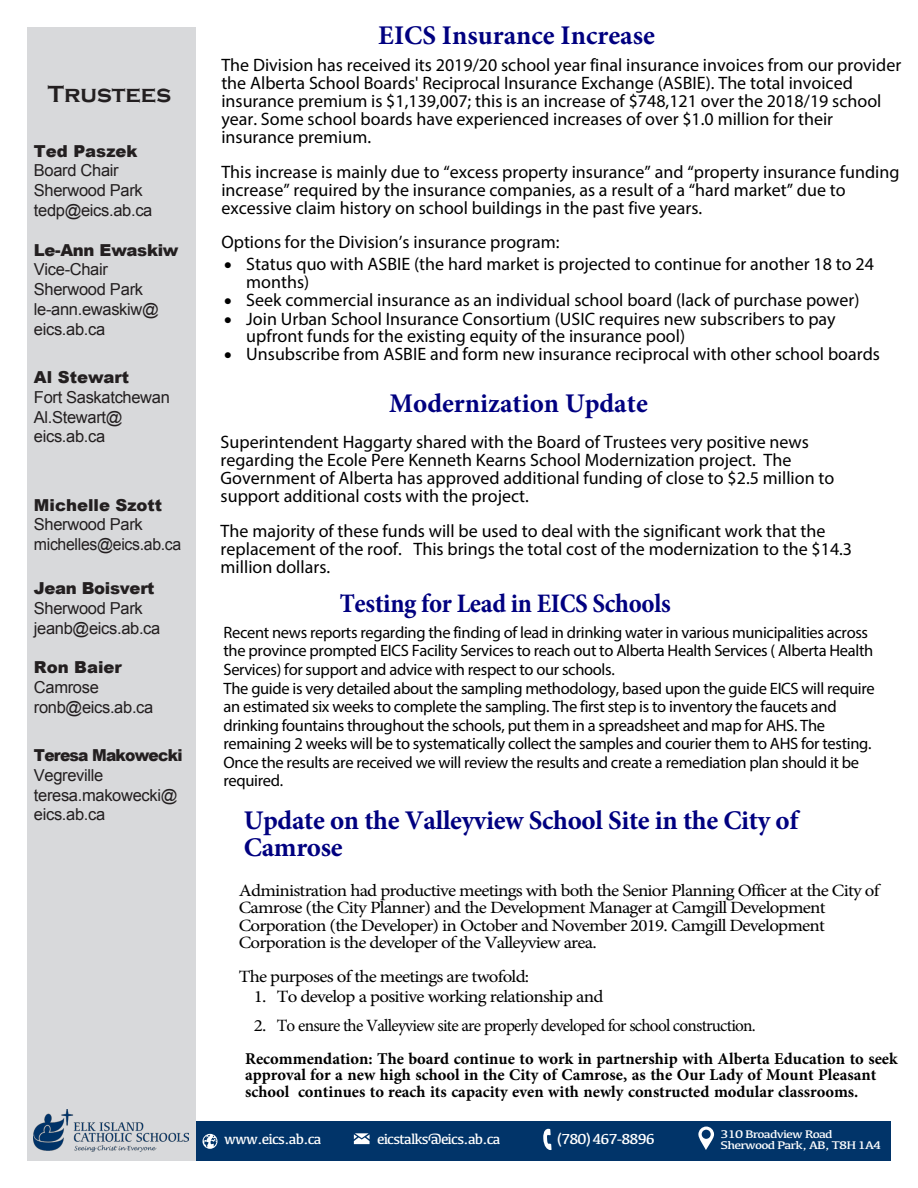
<style>
.page{position:relative;width:918px;height:1188px;background:#fff}
.page>*{position:absolute;margin:0;border:0;box-sizing:border-box;transform-origin:0 0}
.t1{font:700 27px/27px "Minion Pro";letter-spacing:-.01em;color:#000080}
.t2{font:700 condensed 27px "Minion Pro";letter-spacing:-.01em;color:#000080}
.t3{font:700 24px "Copperplate Gothic";color:#231f20}
.t4{font:18px/18px "Myriad Pro";color:#000}
.t5{font:17.25px/17.2px "Minion Pro";letter-spacing:-.04em;color:#000;scale:1.1 1}
.t6{font:16.5px/18.6px "Myriad Pro";letter-spacing:-.02em;color:#000}
.t7{font:16.5px/19.8px "Arial";letter-spacing:-.02em;color:#231f20}
.t8{font:700 16.5px/16.5px "Minion Pro";color:#000}
.t9{font:15px "Kefa";letter-spacing:-.06em;color:#fff}
.t10{font:11.55px/11.4px "Kefa";letter-spacing:-.06em;color:#fff;scale:1.18 1}
.s1{font-weight:900}
</style>
<div class="page">
<div style="left:194px;top:1122px;width:697px;height:39px;background:#013469"></div>
<div style="left:27px;top:27px;width:169px;height:1134px;background:#d8d9db"></div>
<svg style="left:354px;top:1133px;width:16px;height:11px"></svg>
<svg style="left:543px;top:1129px;width:9px;height:21px"></svg>
<svg style="left:698px;top:1127px;width:16px;height:23px"></svg>
<svg style="left:202px;top:1134px;width:15px;height:15px"></svg>
<img style="left:34px;top:1109px;width:155px;height:42px">
<p class="t3" style="left:48px;top:81px;width:125px">Trustees</p>
<p class="t7" style="left:34px;top:141px;width:120px"><span class="s1">Ted Paszek<br></span>Board Chair<br>Sherwood Park tedp@eics.ab.ca</p>
<p class="t7" style="left:34px;top:240px;width:146px"><span class="s1">Le-Ann Ewaskiw<br></span>Vice-Chair<br>Sherwood Park le-ann.ewaskiw@ eics.ab.ca</p>
<p class="t7" style="left:34px;top:368px;width:137px"><span class="s1">Al Stewart<br></span>Fort Saskatchewan<br>Al.Stewart@ eics.ab.ca</p>
<p class="t7" style="left:34px;top:495px;width:149px"><span class="s1">Michelle Szott<br></span>Sherwood Park michelles@eics.ab.ca</p>
<p class="t7" style="left:34px;top:578px;width:128px"><span class="s1">Jean Boisvert<br></span>Sherwood Park jeanb@eics.ab.ca</p>
<p class="t7" style="left:34px;top:658px;width:121px"><span class="s1">Ron Baier<br></span>Camrose ronb@eics.ab.ca</p>
<p class="t7" style="left:34px;top:746px;width:150px"><span class="s1">Teresa Makowecki<br></span>Vegreville teresa.makowecki@ eics.ab.ca</p>
<h1 class="t1" style="left:378px;top:21px;width:278px">EICS Insurance Increase</h1>
<p class="t4" style="left:221px;top:56px;width:681px">The Division has received its 2019/20 school year final insurance invoices from our provider the Alberta School Boards' Reciprocal Insurance Exchange (ASBIE). The total invoiced insurance premium is $1,139,007; this is an increase of $748,121 over the 2018/19 school year. Some school boards have experienced increases of over $1.0 million for their insurance premium.</p>
<p class="t4" style="left:221px;top:162px;width:680px">This increase is mainly due to “excess property insurance” and “property insurance funding increase” required by the insurance companies, as a result of a “hard market” due to excessive claim history on school buildings in the past five years.</p>
<p class="t4" style="left:221px;top:233px;width:340px">Options for the Division’s insurance program:</p>
<p class="t4" style="left:246px;top:255px;width:629px;text-indent:-22px">• Status quo with ASBIE (the hard market is projected to continue for another 18 to 24 months)</p>
<p class="t4" style="left:224px;top:291px;width:637px">• Seek commercial insurance as an individual school board (lack of purchase power)</p>
<p class="t4" style="left:246px;top:310px;width:591px;line-height:17.2px;text-indent:-22px">• Join Urban School Insurance Consortium (USIC requires new subscribers to pay upfront funds for the existing equity of the insurance pool)</p>
<p class="t4" style="left:224px;top:345px;width:657px">• Unsubscribe from ASBIE and form new insurance reciprocal with other school boards</p>
<h1 class="t1" style="left:389px;top:390px;width:260px">Modernization Update</h1>
<p class="t4" style="left:221px;top:433px;width:615px">Superintendent Haggarty shared with the Board of Trustees very positive news regarding the Ecole Pere Kenneth Kearns School Modernization project. The Government of Alberta has approved additional funding of close to $2.5 million to support additional costs with the project.</p>
<p class="t4" style="left:221px;top:521px;width:633px">The majority of these funds will be used to deal with the significant work that the replacement of the roof. This brings the total cost of the modernization to the $14.3 million dollars.</p>
<h1 class="t2" style="left:340px;top:584px;width:333px">Testing for Lead in EICS Schools</h1>
<p class="t6" style="left:224px;top:623px;width:653px">Recent news reports regarding the finding of lead in drinking water in various municipalities across the province prompted EICS Facility Services to reach out to Alberta Health Services ( Alberta Health Services) for support and advice with respect to our schools.<br>The guide is very detailed about the sampling methodology, based upon the guide EICS will require an estimated six weeks to complete the sampling. The first step is to inventory the faucets and drinking fountains throughout the schools, put them in a spreadsheet and map for AHS. The remaining 2 weeks will be to systematically collect the samples and courier them to AHS for testing.<br>Once the results are received we will review the results and create a remediation plan should it be required.</p>
<h1 class="t1" style="left:244px;top:807px;width:556px">Update on the Valleyview School Site in the City of<br>Camrose</h1>
<p class="t5" style="left:239px;top:882px;width:584px">Administration had productive meetings with both the Senior Planning Officer at the City of Camrose (the City Planner) and the Development Manager at Camgill Development Corporation (the Developer) in October and November 2019. Camgill Development Corporation is the developer of the Valleyview area.</p>
<p class="t5" style="left:239px;top:968px;width:266px">The purposes of the meetings are twofold:</p>
<p class="t5" style="left:254px;top:988px;width:319px">1. To develop a positive working relationship and</p>
<p class="t5" style="left:254px;top:1017px;width:458px">2. To ensure the Valleyview site are properly developed for school construction.</p>
<p class="t8" style="left:245px;top:1050px;width:654px">Recommendation: The board continue to work in partnership with Alberta Education to seek approval for a new high school in the City of Camrose, as the Our Lady of Mount Pleasant school continues to reach its capacity even with newly constructed modular classrooms.</p>
<p class="t9" style="left:224px;top:1130px;width:99px">www.eics.ab.ca</p>
<p class="t9" style="left:377px;top:1129px;width:125px">eicstalks@eics.ab.ca</p>
<p class="t9" style="left:558px;top:1130px;width:99px">(780) 467-8896</p>
<p class="t10" style="left:721px;top:1128px;width:138px">310 Broadview Road<br>Sherwood Park, AB, T8H 1A4</p>
</div>
